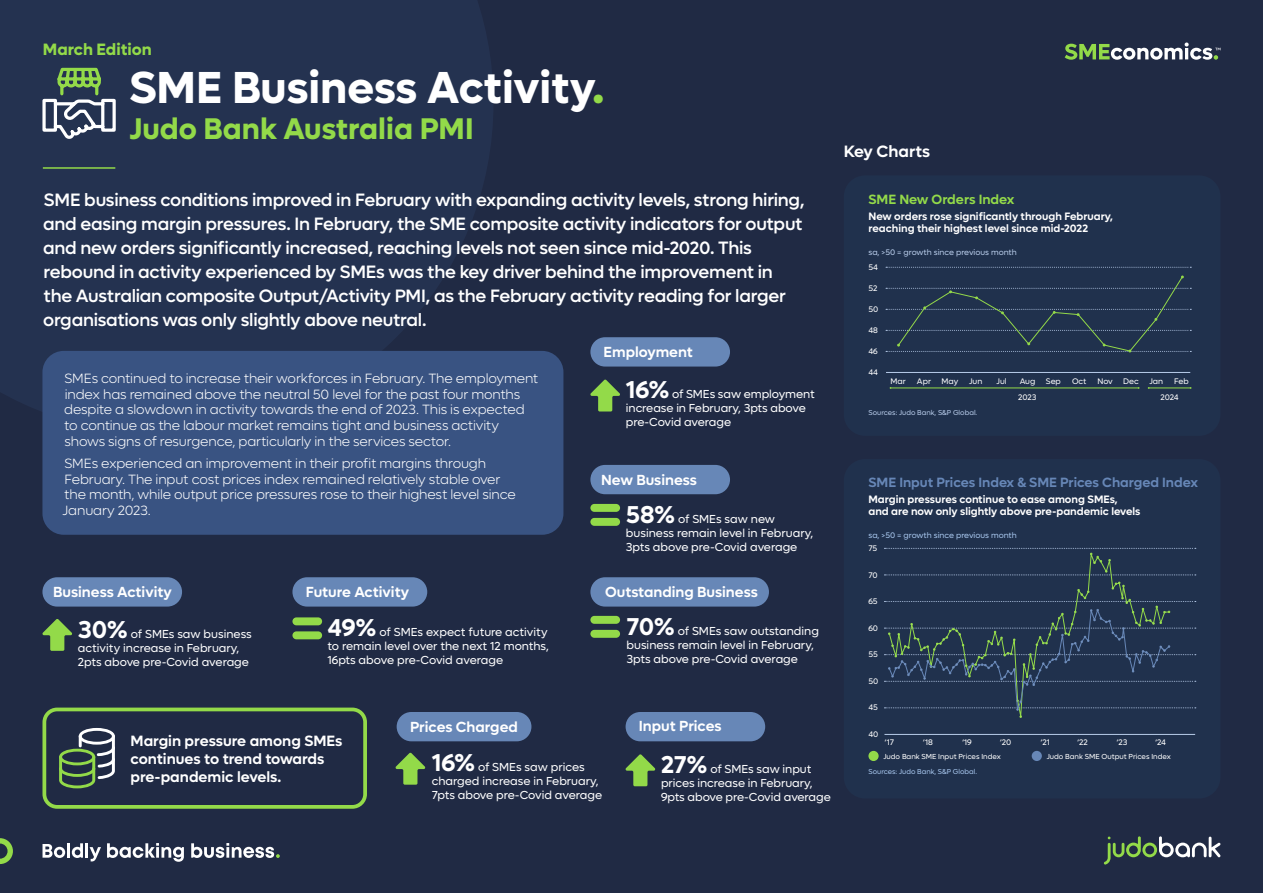
<style>
.page{position:relative;width:1263px;height:893px;background:#202a44}
.page>*{position:absolute;margin:0;border:0;box-sizing:border-box;transform-origin:0 0}
.t1{font:700 45px "Lufga JB";color:#fff}
.t2{font:700 30px "Lufga JB";color:#93da49}
.t3{font:500 18px/24px "Lufga JB";letter-spacing:-.015em;color:#fff}
.t4{font:700 16.5px "Lufga JB";color:#93da49}
.t5{font:600 16.5px "Lufga JB";color:#fff}
.t6{font:600 15px/18px "Lufga JB";color:#fff}
.t7{font:600 14.7px "Lufga JB";color:#fff}
.Bullet_Style_3{font:300 13.5px/15.8px "Lufga JB";letter-spacing:-.01em;color:#fff}
.t8{font:600 13.5px "Lufga JB";color:#6787b7}
.t9{font:600 13.5px "Lufga JB";color:#93da49}
.t10{font:11.7px/14px "Lufga JB";color:#fff}
.t11{font:600 10.8px/12px "Lufga JB";color:#fff}
.t12{font:8.1px "Lufga JB";color:#fff}
.t13{font:8.1px "Lufga JB";color:#b8ccea}
.t14{font:8.1px "Lufga JB";color:#a7c6ed}
.t15{font:7.35px "Lufga JB";color:#fff}
.t16{font:7.05px "Lufga JB";color:#b8ccea}
.t17{font:7.05px "Lufga JB";color:#a7c6ed}
.s1{color:#93da49}
.s2{font-weight:600;font-size:24.45px}
</style>
<div class="page">
<div style="left:844px;top:175px;width:376px;height:261px;background:#20314d;border-radius:21px"></div>
<svg style="left:886px;top:267px;width:305px;height:1px"></svg>
<hr style="left:886px;top:372px;width:304px;height:1px;background:#b8ccea">
<div style="left:844px;top:459px;width:376px;height:339px;background:#20314d;border-radius:21px"></div>
<div style="left:0;top:0;width:493px;height:411px;background:#243250"></div>
<hr style="left:43px;top:167px;width:72px;height:2px;background:#93da49">
<svg style="left:41px;top:66px;width:76px;height:76px"></svg>
<svg style="left:0;top:838px;width:13px;height:26px"></svg>
<svg style="left:43px;top:844px;width:22px;height:14px"></svg>
<hr style="left:67px;top:843px;width:3px;height:15px;background:#fff">
<svg style="left:72px;top:843px;width:29px;height:18px"></svg>
<svg style="left:107px;top:843px;width:77px;height:19px"></svg>
<svg style="left:191px;top:843px;width:89px;height:15px"></svg>
<svg style="left:1104px;top:836px;width:116px;height:28px"></svg>
<hr style="left:884px;top:734px;width:311px;height:1px;background:#b8ccea">
<div style="left:868px;top:751px;width:11px;height:10px;background:#93da49;border-radius:50%"></div>
<div style="left:1032px;top:751px;width:10px;height:10px;background:#6787b7;border-radius:50%"></div>
<svg style="left:1065px;top:43px;width:155px;height:17px"></svg>
<svg style="left:590px;top:379px;width:30px;height:32px"></svg>
<div style="left:590px;top:337px;width:140px;height:30px;background:#6787b7;border-radius:15px"></div>
<svg style="left:625px;top:754px;width:31px;height:32px"></svg>
<div style="left:626px;top:712px;width:139px;height:29px;background:#6787b7;border-radius:15px"></div>
<svg style="left:395px;top:753px;width:31px;height:32px"></svg>
<div style="left:397px;top:712px;width:134px;height:29px;background:#6787b7;border-radius:15px"></div>
<div style="left:42px;top:351px;width:521px;height:184px;background:#395382;border-radius:21px"></div>
<svg style="left:59px;top:728px;width:56px;height:60px"></svg>
<div style="left:42px;top:708px;width:325px;height:101px;border:4px solid #93da49;border-radius:13px"></div>
<hr style="left:890px;top:388px;width:249px;height:1px;background:#93da49">
<hr style="left:1149px;top:388px;width:42px;height:1px;background:#93da49">
<div style="left:292px;top:577px;width:135px;height:30px;background:#6787b7;border-radius:15px"></div>
<div style="left:292px;top:617px;width:30px;height:8px;background:#93da49;border-radius:4px"></div>
<div style="left:292px;top:631px;width:30px;height:8px;background:#93da49;border-radius:4px"></div>
<svg style="left:886px;top:276px;width:305px;height:76px"></svg>
<div style="left:42px;top:577px;width:140px;height:30px;background:#6787b7;border-radius:15px"></div>
<svg style="left:42px;top:619px;width:30px;height:32px"></svg>
<div style="left:590px;top:465px;width:140px;height:29px;background:#6787b7;border-radius:15px"></div>
<div style="left:590px;top:504px;width:30px;height:8px;background:#93da49;border-radius:4px"></div>
<div style="left:590px;top:518px;width:30px;height:8px;background:#93da49;border-radius:4px"></div>
<div style="left:590px;top:577px;width:179px;height:30px;background:#6787b7;border-radius:15px"></div>
<div style="left:590px;top:616px;width:30px;height:8px;background:#93da49;border-radius:4px"></div>
<div style="left:590px;top:630px;width:30px;height:8px;background:#93da49;border-radius:4px"></div>
<svg style="left:884px;top:548px;width:312px;height:170px"></svg>
<p class="t4" style="left:43px;top:40px;width:110px">March Edition</p>
<p class="t1" style="left:129px;top:61px;width:476px">SME Business Activity<span class="s1">.</span></p>
<p class="t2" style="left:129px;top:111px;width:346px">Judo Bank Australia PMI</p>
<h2 class="t3" style="left:43px;top:188px;width:763px">SME business conditions improved in February with expanding activity levels, strong hiring, and easing margin pressures. In February, the SME composite activity indicators for output and new orders significantly increased, reaching levels not seen since mid-2020. This rebound in activity experienced by SMEs was the key driver behind the improvement in the Australian composite Output/Activity PMI, as the February activity reading for larger organisations was only slightly above neutral.</h2>
<p class="Bullet_Style_3" style="left:64px;top:370px;width:476px">SMEs continued to increase their workforces in February. The employment index has remained above the neutral 50 level for the past four months despite a slowdown in activity towards the end of 2023. This is expected to continue as the labour market remains tight and business activity shows signs of resurgence, particularly in the services sector.</p>
<p class="Bullet_Style_3" style="left:63px;top:455px;width:455px">SMEs experienced an improvement in their profit margins through February. The input cost prices index remained relatively stable over the month, while output price pressures rose to their highest level since January 2023.</p>
<p class="t7" style="left:53px;top:583px;width:120px">Business Activity</p>
<p class="t7" style="left:306px;top:583px;width:105px">Future Activity</p>
<p class="t10" style="left:78px;top:627px;width:175px"><span class="s2">30%</span> of SMEs saw business activity increase in February,<br>2pts above pre-Covid average</p>
<p class="t10" style="left:327px;top:625px;width:223px"><span class="s2">49%</span> of SMEs expect future activity to remain level over the next 12 months,<br>16pts above pre-Covid average</p>
<p class="t7" style="left:604px;top:343px;width:91px">Employment</p>
<p class="t10" style="left:626px;top:387px;width:190px"><span class="s2">16%</span> of SMEs saw employment increase in February, 3pts above pre-Covid average</p>
<p class="t7" style="left:601px;top:471px;width:97px">New Business</p>
<p class="t10" style="left:626px;top:512px;width:189px"><span class="s2">58%</span> of SMEs saw new business remain level in February,<br>3pts above pre-Covid average</p>
<p class="t7" style="left:605px;top:583px;width:154px">Outstanding Business</p>
<p class="t10" style="left:626px;top:624px;width:194px"><span class="s2">70%</span> of SMEs saw outstanding business remain level in February,<br>3pts above pre-Covid average</p>
<p class="t6" style="left:131px;top:732px;width:213px">Margin pressure among SMEs continues to trend towards pre-pandemic levels.</p>
<p class="t7" style="left:410px;top:718px;width:109px">Prices Charged</p>
<p class="t10" style="left:432px;top:760px;width:172px"><span class="s2">16%</span> of SMEs saw prices charged increase in February,<br>7pts above pre-Covid average</p>
<p class="t7" style="left:639px;top:718px;width:84px">Input Prices</p>
<p class="t10" style="left:661px;top:762px;width:171px"><span class="s2">27%</span> of SMEs saw input prices increase in February,<br>9pts above pre-Covid average</p>
<p class="t5" style="left:844px;top:142px;width:88px">Key Charts</p>
<p class="t9" style="left:868px;top:191px;width:148px">SME New Orders Index</p>
<p class="t11" style="left:868px;top:210px;width:246px">New orders rose significantly through February, reaching their highest level since mid-2022</p>
<p class="t13" style="left:868px;top:248px;width:150px">sa, &gt;50 = growth since previous month</p>
<p class="t12" style="left:868px;top:262px;width:11px">54</p>
<p class="t12" style="left:868px;top:283px;width:11px">52</p>
<p class="t12" style="left:868px;top:304px;width:11px">50</p>
<p class="t12" style="left:868px;top:325px;width:11px">48</p>
<p class="t12" style="left:868px;top:346px;width:11px">46</p>
<p class="t12" style="left:868px;top:367px;width:11px">44</p>
<p class="t12" style="left:890px;top:376px;width:17px">Mar</p>
<p class="t12" style="left:941px;top:376px;width:18px">May</p>
<p class="t12" style="left:969px;top:376px;width:15px">Jun</p>
<p class="t12" style="left:996px;top:376px;width:12px">Jul</p>
<p class="t12" style="left:1046px;top:376px;width:17px">Sep</p>
<p class="t12" style="left:1072px;top:376px;width:16px">Oct</p>
<p class="t12" style="left:1097px;top:376px;width:17px">Nov</p>
<p class="t12" style="left:1123px;top:376px;width:17px">Dec</p>
<p class="t12" style="left:1149px;top:376px;width:15px">Jan</p>
<p class="t12" style="left:1174px;top:376px;width:16px">Feb</p>
<p class="t12" style="left:917px;top:376px;width:16px">Apr</p>
<p class="t12" style="left:1020px;top:376px;width:17px">Aug</p>
<p class="t12" style="left:1018px;top:392px;width:20px">2023</p>
<p class="t12" style="left:1160px;top:392px;width:20px">2024</p>
<p class="t16" style="left:868px;top:408px;width:110px">Sources: Judo Bank, S&amp;P Global.</p>
<p class="t8" style="left:868px;top:474px;width:331px">SME Input Prices Index &amp; SME Prices Charged Index</p>
<p class="t11" style="left:868px;top:493px;width:274px">Margin pressures continue to ease among SMEs, and are now only slightly above pre-pandemic levels</p>
<p class="t14" style="left:868px;top:530px;width:150px">sa, &gt;50 = growth since previous month</p>
<p class="t12" style="left:868px;top:544px;width:10px">75</p>
<p class="t12" style="left:868px;top:570px;width:11px">70</p>
<p class="t12" style="left:868px;top:597px;width:11px">65</p>
<p class="t12" style="left:868px;top:623px;width:11px">60</p>
<p class="t12" style="left:868px;top:650px;width:11px">55</p>
<p class="t12" style="left:868px;top:676px;width:11px">50</p>
<p class="t12" style="left:868px;top:703px;width:11px">45</p>
<p class="t12" style="left:868px;top:730px;width:11px">40</p>
<p class="t12" style="left:885px;top:738px;width:11px">‘17</p>
<p class="t12" style="left:923px;top:738px;width:11px">‘18</p>
<p class="t12" style="left:962px;top:738px;width:11px">‘19</p>
<p class="t12" style="left:1000px;top:738px;width:13px">‘20</p>
<p class="t12" style="left:1040px;top:738px;width:11px">‘21</p>
<p class="t12" style="left:1077px;top:738px;width:12px">‘22</p>
<p class="t12" style="left:1116px;top:738px;width:12px">‘23</p>
<p class="t12" style="left:1155px;top:738px;width:12px">‘24</p>
<p class="t15" style="left:883px;top:752px;width:119px">Judo Bank SME Input Prices Index</p>
<p class="t15" style="left:1047px;top:752px;width:126px">Judo Bank SME Output Prices Index</p>
<p class="t17" style="left:868px;top:767px;width:110px">Sources: Judo Bank, S&amp;P Global.</p>
</div>
